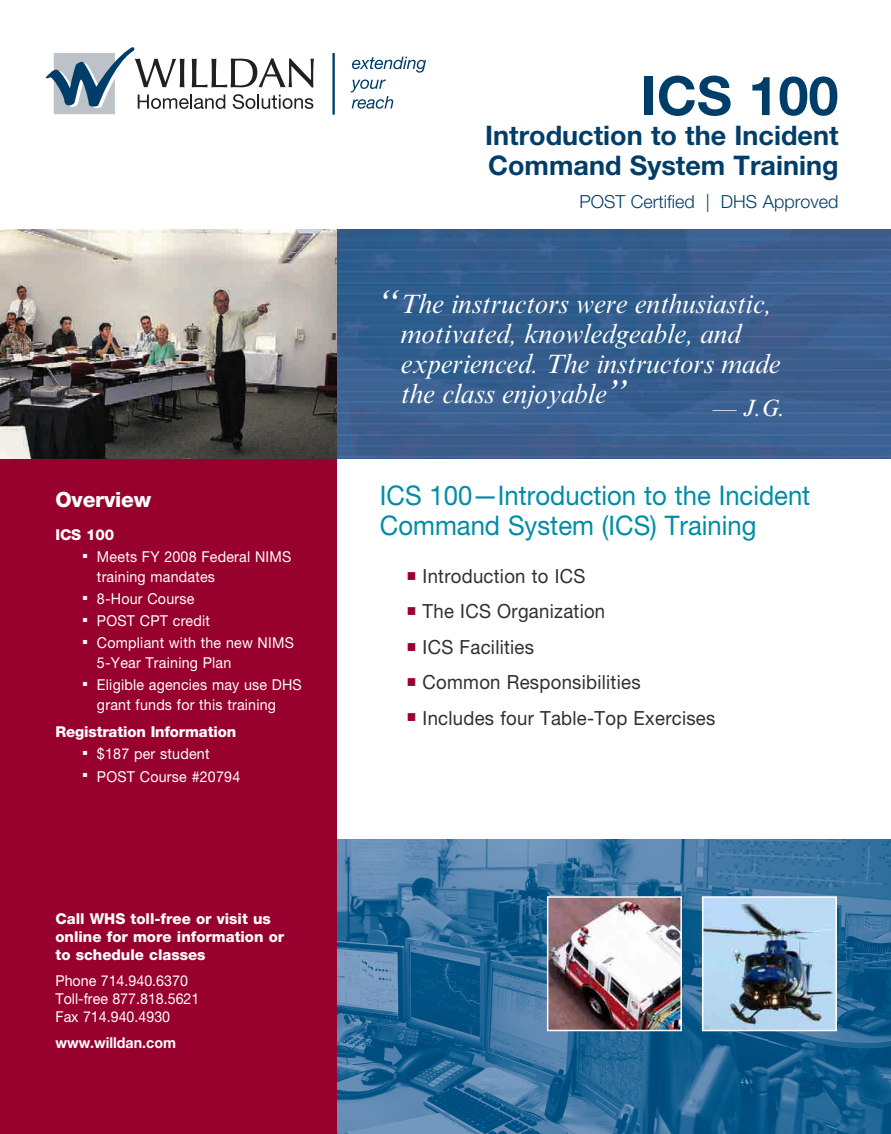
<style>
.page{position:relative;width:891px;height:1134px;background:#fff}
.page>*{position:absolute;margin:0;border:0;box-sizing:border-box;transform-origin:0 0}
.Title_insert{font:700 54px "Helvetica Neue LT Std";color:#003e69}
.t1{font:italic 27px "Times New Roman MT Std";letter-spacing:-.005em;color:#fff}
.t2{font:27px/30px "Helvetica Neue LT Std";color:#008ca8;scale:.95 1}
.Title_insert-2{font:700 27px/30px "Helvetica Neue LT Std";color:#003e69}
.t3{font:italic 24px "Times New Roman MT Std";color:#fff}
.t4{font:800 21px "Helvetica Neue LT Std";letter-spacing:-.01em;color:#fff}
.t5{font:19.5px "Helvetica Neue LT Std";letter-spacing:.015em;color:#312f30;scale:.95 1}
.Title_insert-3{font:300 18px "Helvetica Neue LT Std";color:#003e69}
.t6{font:15px/19.5px "Helvetica Neue LT Std";letter-spacing:.015em;color:#fff;scale:.95 1}
.t7{font:800 15px/18px "Helvetica Neue LT Std";color:#fff}
.t8{font:700 15px "Helvetica Neue LT Std";color:#fff;scale:.95 1}
.s1{font-family:"Franklin Gothic";font-weight:500}
.s2{font-size:42px}
.s3{color:#98012d}
</style>
<div class="page">
<img style="left:336px;top:839px;width:555px;height:295px">
<img style="left:336px;top:230px;width:555px;height:229px">
<div style="left:0;top:459px;width:336px;height:675px;background:#98012d"></div>
<img style="left:0;top:230px;width:336px;height:229px">
<hr style="left:332px;top:53px;width:3px;height:62px;background:#003e69">
<svg style="left:352px;top:57px;width:74px;height:16px"></svg>
<svg style="left:351px;top:79px;width:42px;height:30px"></svg>
<svg style="left:46px;top:47px;width:268px;height:67px"></svg>
<img style="left:705px;top:899px;width:129px;height:129px">
<div style="left:702px;top:896px;width:135px;height:135px;border:2px solid #fff"></div>
<img style="left:550px;top:899px;width:129px;height:129px">
<div style="left:547px;top:896px;width:135px;height:135px;border:2px solid #fff"></div>
<p class="t4" style="left:56px;top:487px;width:97px">Overview</p>
<p class="t7" style="left:56px;top:526px;width:60px">ICS 100</p>
<p class="t6" style="left:97px;top:547px;width:206px;text-indent:-14px"><span class="s1">▪</span> Meets FY 2008 Federal NIMS training mandates</p>
<p class="t6" style="left:82px;top:589px;width:119px"><span class="s1">▪</span> 8-Hour Course</p>
<p class="t6" style="left:82px;top:611px;width:136px"><span class="s1">▪</span> POST CPT credit</p>
<p class="t6" style="left:97px;top:633px;width:209px;text-indent:-14px"><span class="s1">▪</span> Compliant with the new NIMS<br>5-Year Training Plan</p>
<p class="t6" style="left:97px;top:675px;width:217px;text-indent:-14px"><span class="s1">▪</span> Eligible agencies may use DHS grant funds for this training</p>
<p class="t7" style="left:56px;top:723px;width:182px">Registration Information</p>
<p class="t6" style="left:82px;top:744px;width:135px"><span class="s1">▪</span> $187 per student</p>
<p class="t6" style="left:82px;top:766px;width:168px"><span class="s1">▪</span> POST Course #20794</p>
<p class="t7" style="left:56px;top:910px;width:230px">Call WHS toll-free or visit us online for more information or to schedule classes</p>
<p class="t6" style="left:56px;top:972px;width:153px;line-height:18px">Phone 714.940.6370<br>Toll-free 877.818.5621<br>Fax 714.940.4930</p>
<p class="t8" style="left:56px;top:1034px;width:128px">www.willdan.com</p>
<p class="Title_insert" style="left:641px;top:62px;width:199px">ICS 100</p>
<p class="Title_insert-2" style="left:485px;top:120px;width:355px">Introduction to the Incident<br>Command System Training</p>
<p class="Title_insert-3" style="left:579px;top:191px;width:261px">POST Certified | DHS Approved</p>
<p class="t1" style="left:378px;top:288px;width:395px"><span class="s2">“</span>The instructors were enthusiastic,</p>
<p class="t1" style="left:401px;top:318px;width:341px">motivated, knowledgeable, and</p>
<p class="t1" style="left:401px;top:348px;width:381px">experienced. The instructors made</p>
<p class="t1" style="left:401px;top:378px;width:228px">the class enjoyable<span class="s2">”</span></p>
<p class="t3" style="left:713px;top:395px;width:74px">— J.G.</p>
<p class="t2" style="left:380px;top:480px;width:455px">ICS 100—Introduction to the Incident<br>Command System (ICS) Training</p>
<p class="t5" style="left:407px;top:564px;width:189px"><span class="s3">■</span> Introduction to ICS</p>
<p class="t5" style="left:407px;top:600px;width:210px"><span class="s3">■</span> The ICS Organization</p>
<p class="t5" style="left:407px;top:635px;width:135px"><span class="s3">■</span> ICS Facilities</p>
<p class="t5" style="left:407px;top:671px;width:248px"><span class="s3">■</span> Common Responsibilities</p>
<p class="t5" style="left:407px;top:706px;width:326px"><span class="s3">■</span> Includes four Table-Top Exercises</p>
</div>
